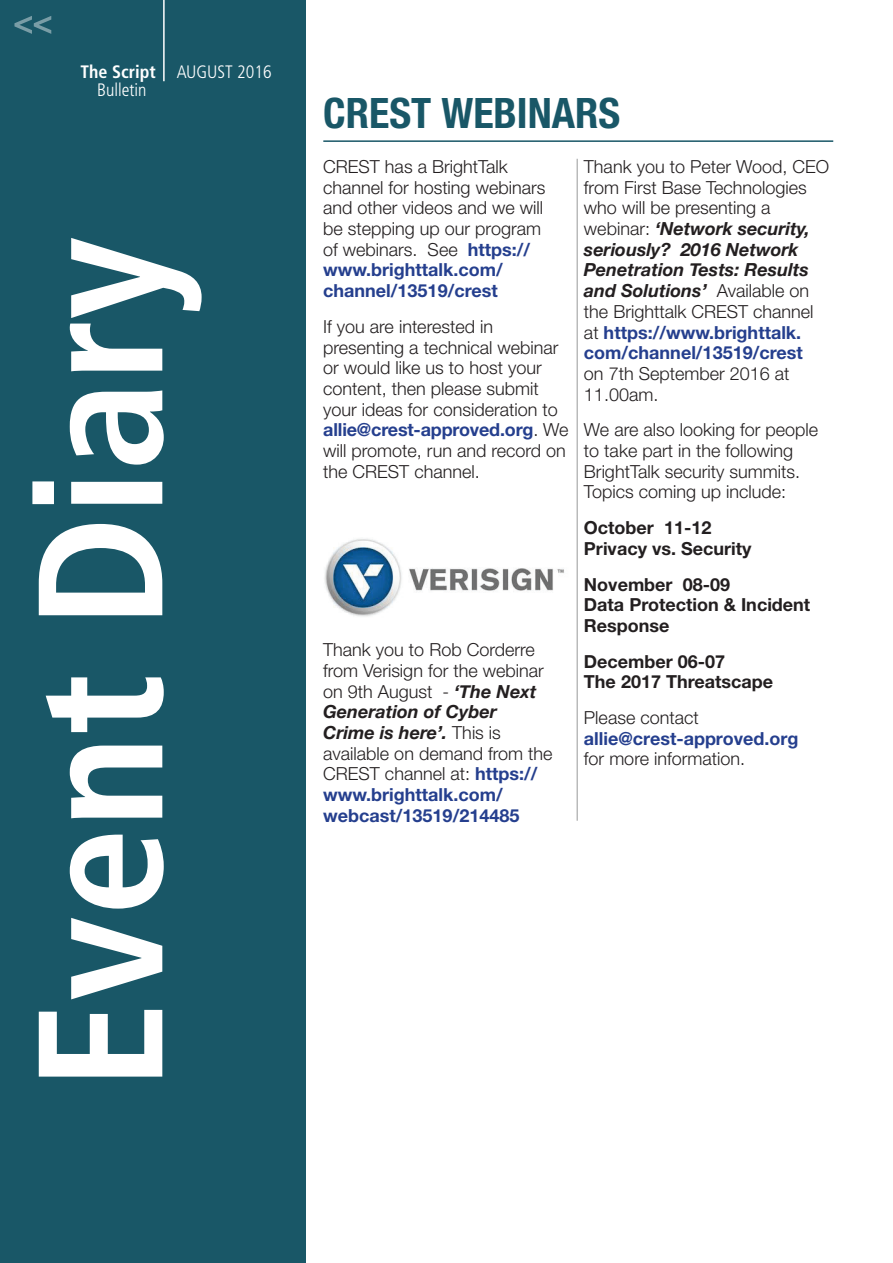
<style>
.page{position:relative;width:893px;height:1263px;background:#fff}
.page>*{position:absolute;margin:0;border:0;box-sizing:border-box;transform-origin:0 0}
.t1{font:700 condensed 177px "Frutiger";color:#fff}
.t2{font:700 condensed 42px "Helvetica Neue";color:#195767}
.t3{font:300 18px/20.7px "Helvetica Neue";color:#231f20}
.t4{font:700 18px/20.7px "Helvetica Neue";color:#231f20}
.t5{font:300 condensed 18px "Frutiger";color:#fff}
.t6{font:700 18px "Helvetica Neue";color:#253f8e}
.s1{font-weight:700}
.s2{font-weight:700;color:#253f8e}
.s3{font-weight:700;font-style:italic}
</style>
<div class="page">
<div style="left:0;top:0;width:305px;height:1263px;background:#195767"></div>
<svg style="left:14px;top:16px;width:37px;height:18px"></svg>
<hr style="left:163px;top:0;width:2px;height:81px;background:#fff">
<hr style="left:323px;top:140px;width:510px;height:2px;background:#195767">
<hr style="left:577px;top:159px;width:1px;height:662px;background:#989999">
<img style="left:324px;top:539px;width:240px;height:78px">
<p class="t5" style="left:80px;top:61px;width:193px"><span class="s1">The Script</span> AUGUST 2016</p>
<p class="t5" style="left:97px;top:80px;width:51px">Bulletin</p>
<h1 class="t1" style="left:-4px;top:1090px;width:854px;rotate:-90deg">Event Diary</h1>
<h2 class="t2" style="left:323px;top:87px;width:299px">CREST WEBINARS</h2>
<p class="t3" style="left:323px;top:156px;width:224px">CREST has a BrightTalk channel for hosting webinars and other videos and we will be stepping up our program of webinars. See <span class="s2">https:// www.brighttalk.com/ channel/13519/crest</span></p>
<p class="t3" style="left:323px;top:316px;width:247px">If you are interested in presenting a technical webinar or would like us to host your content, then please submit your ideas for consideration to <span class="s2">allie@crest-approved.org</span>. We will promote, run and record on the CREST channel.</p>
<p class="t3" style="left:323px;top:639px;width:231px">Thank you to Rob Corderre from Verisign for the webinar on 9th August - <span class="s3">‘The Next<br>Generation of Cyber<br>Crime is here’.</span> This is available on demand from the<br>CREST channel at: <span class="s2">https:// www.brighttalk.com/ webcast/13519/214485</span></p>
<p class="t3" style="left:584px;top:156px;width:247px">Thank you to Peter Wood, CEO from First Base Technologies who will be presenting a webinar: <span class="s3">‘Network security, seriously? 2016 Network<br>Penetration Tests: Results and Solutions’</span> Available on the Brighttalk CREST channel at <span class="s2">https://www.brighttalk. com/channel/13519/crest</span></p>
<p class="t3" style="left:584px;top:363px;width:207px">on 7th September 2016 at<br>11.00am.</p>
<p class="t3" style="left:584px;top:419px;width:236px">We are also looking for people to take part in the following<br>BrightTalk security summits.<br>Topics coming up include:</p>
<p class="t4" style="left:584px;top:517px;width:169px">October 11-12<br>Privacy vs. Security</p>
<p class="t4" style="left:584px;top:573px;width:228px">November 08-09<br>Data Protection &amp; Incident<br>Response</p>
<p class="t4" style="left:584px;top:650px;width:191px">December 06-07<br>The 2017 Threatscape</p>
<p class="t3" style="left:584px;top:707px;width:116px">Please contact</p>
<p class="t6" style="left:584px;top:727px;width:216px">allie@crest-approved.org</p>
<p class="t3" style="left:584px;top:748px;width:163px">for more information.</p>
</div>
